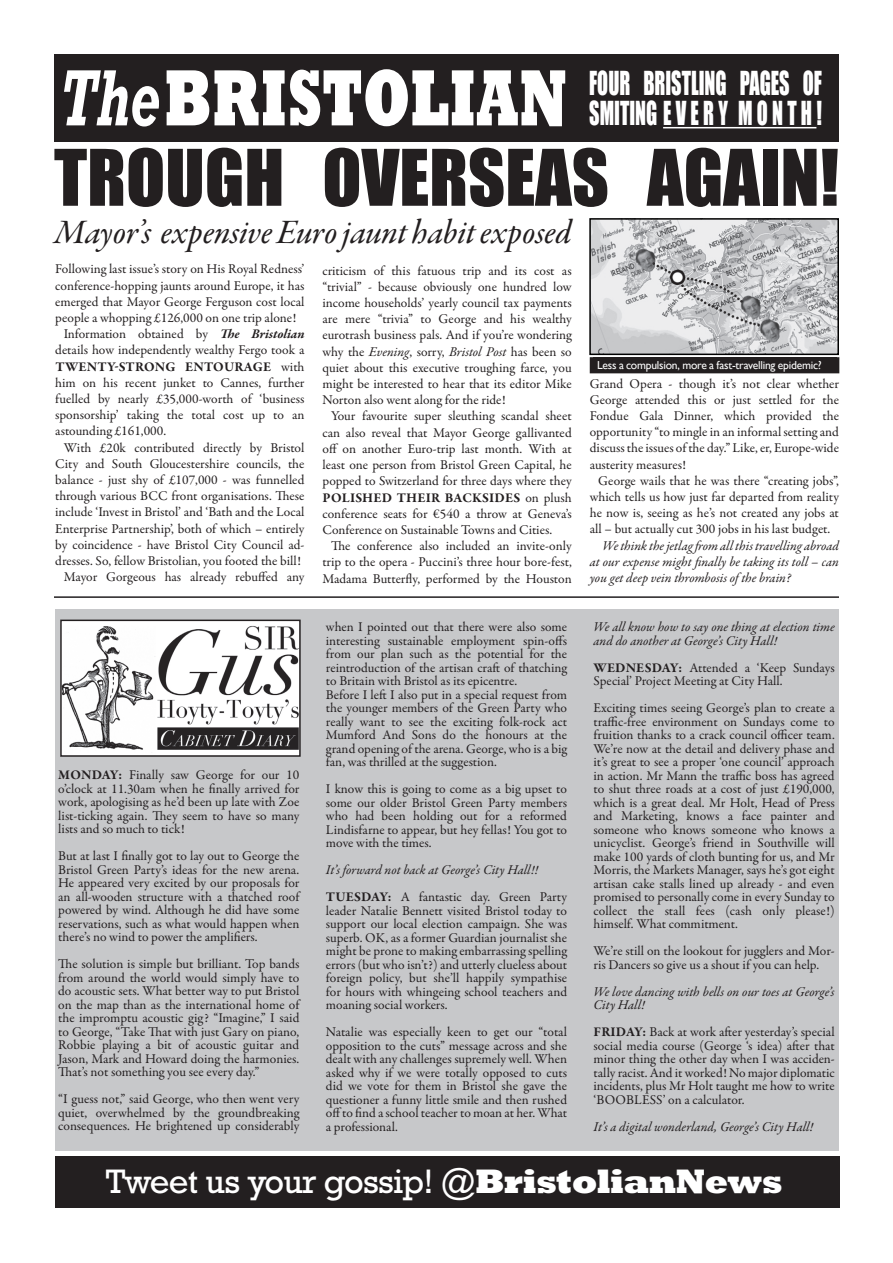
<style>
.page{position:relative;width:893px;height:1263px;background:#fff}
.page>*{position:absolute;margin:0;border:0;box-sizing:border-box;transform-origin:0 0}
.t1{font:800 81px "Rockwell Std";color:#fff;scale:.68 1}
.t2{font:72px "Impact";color:#231f20}
.t3{font:34.5px "Garamond Premr Pro Med It Subh";color:#231f20}
.t4{font:34.5px "Rockwell Std";letter-spacing:-.02em;color:#fff}
.t5{font:30.3px/30px "Impact";color:#fff;scale:.67 1}
.t6{font:13.5px/13.5px "Garamond Premr Pro";color:#231f20;text-align:justify}
.t7{font:italic 13.5px/13.5px "Garamond Premr Pro";letter-spacing:-.005em;color:#231f20}
.t8{font:700 13.5px "Garamond Premr Pro";letter-spacing:.015em;color:#231f20}
.t9{font:11.55px "Gill Sans";letter-spacing:-.02em;color:#fcfcfc}
.s1{font-weight:700;font-style:italic}
.s2{font-weight:400}
.s3{font-weight:700}
.s4{font-style:italic}
.s5{font-weight:800}
</style>
<div class="page">
<div style="left:54px;top:54px;width:785px;height:87px;background:#231f20"></div>
<div style="left:55px;top:609px;width:784px;height:541px;background:#c7c8ca"></div>
<hr style="left:54px;top:596px;width:785px;height:2px;background:#231f20">
<img style="left:63px;top:623px;width:235px;height:131px">
<div style="left:60px;top:620px;width:241px;height:137px;border:2px solid #231f20"></div>
<hr style="left:663px;top:127px;width:153px;height:1px;background:#fff">
<img style="left:592px;top:221px;width:244px;height:131px">
<div style="left:589px;top:218px;width:250px;height:137px;border:2px solid #000"></div>
<div style="left:55px;top:1156px;width:785px;height:52px;background:#231f20"></div>
<svg style="left:589px;top:357px;width:251px;height:17px"></svg>
<div style="left:593px;top:357px;width:243px;height:12px;background:#231f20"></div>
<h1 class="t1" style="left:58px;top:48px;width:216px"><span class="s1">The</span>bristolian</h1>
<h3 class="t5" style="left:589px;top:67px;width:349px">FOUR BRISTLING PAGES OF<br>SMITING EVERY MONTH!</h3>
<h2 class="t2" style="left:54px;top:122px;width:786px">TROUGH OVERSEAS AGAIN!</h2>
<h3 class="t3" style="left:54px;top:212px;width:519px">Mayor’s expensive Euro jaunt habit exposed</h3>
<p class="t6" style="left:55px;top:263px;width:251px">Following last issue’s story on His Royal Redness’</p>
<p class="t6" style="left:55px;top:279px;width:251px">conference-hopping jaunts around Europe, it has</p>
<p class="t6" style="left:55px;top:295px;width:251px">emerged that Mayor George Ferguson cost local</p>
<p class="t6" style="left:55px;top:311px;width:243px">people a whopping £126,000 on one trip alone!</p>
<p class="t6" style="left:64px;top:328px;width:242px">Information obtained by <span class="s1">The Bristolian</span></p>
<p class="t6" style="left:55px;top:344px;width:251px">details how independently wealthy Fergo took a</p>
<p class="t8" style="left:55px;top:358px;width:251px">TWENTY-STRONG ENTOURAGE <span class="s2">with</span></p>
<p class="t6" style="left:55px;top:376px;width:251px">him on his recent junket to Cannes, further</p>
<p class="t6" style="left:55px;top:392px;width:251px">fuelled by nearly £35,000-worth of ‘business</p>
<p class="t6" style="left:55px;top:409px;width:251px">sponsorship’ taking the total cost up to an</p>
<p class="t6" style="left:55px;top:425px;width:112px">astounding £161,000.</p>
<p class="t6" style="left:64px;top:441px;width:242px">With £20k contributed directly by Bristol</p>
<p class="t6" style="left:55px;top:457px;width:251px">City and South Gloucestershire councils, the</p>
<p class="t6" style="left:55px;top:473px;width:251px">balance - just shy of £107,000 - was funnelled</p>
<p class="t6" style="left:55px;top:490px;width:251px">through various BCC front organisations. These</p>
<p class="t6" style="left:55px;top:506px;width:251px">include ‘Invest in Bristol’ and ‘Bath and the Local</p>
<p class="t6" style="left:55px;top:522px;width:251px">Enterprise Partnership’, both of which – entirely</p>
<p class="t6" style="left:55px;top:538px;width:251px">by coincidence - have Bristol City Council ad-</p>
<p class="t6" style="left:55px;top:554px;width:247px">dresses. So, fellow Bristolian, you footed the bill!</p>
<p class="t6" style="left:64px;top:571px;width:242px">Mayor Gorgeous has already rebuffed any</p>
<p class="t6" style="left:58px;top:769px;width:243px"><span class="s3">MONDAY:</span> Finally saw George for our 10 o’clock at 11.30am when he finally arrived for work, apologising as he’d been up late with Zoe list-ticking again. They seem to have so many lists and so much to tick!</p>
<p class="t6" style="left:58px;top:850px;width:243px">But at last I finally got to lay out to George the Bristol Green Party’s ideas for the new arena.<br>He appeared very excited by our proposals for an all-wooden structure with a thatched roof powered by wind. Although he did have some reservations, such as what would happen when there’s no wind to power the amplifiers.</p>
<p class="t6" style="left:58px;top:958px;width:243px">The solution is simple but brilliant. Top bands from around the world would simply have to do acoustic sets. What better way to put Bristol on the map than as the international home of the impromptu acoustic gig? “Imagine,” I said to George, “Take That with just Gary on piano, Robbie playing a bit of acoustic guitar and Jason, Mark and Howard doing the harmonies.<br>That’s not something you see every day.”</p>
<p class="t6" style="left:58px;top:1093px;width:243px">“I guess not,” said George, who then went very quiet, overwhelmed by the groundbreaking consequences. He brightened up considerably</p>
<p class="t6" style="left:322px;top:263px;width:251px;line-height:16.2px">criticism of this fatuous trip and its cost as “trivial” - because obviously one hundred low income households’ yearly council tax payments are mere “trivia” to George and his wealthy eurotrash business pals. And if you’re wondering why the <span class="s4">Evening</span>, sorry, <span class="s4">Bristol Post</span> has been so quiet about this executive troughing farce, you might be interested to hear that its editor Mike Norton also went along for the ride!</p>
<p class="t6" style="left:322px;top:408px;width:251px;line-height:16.2px;text-indent:9px">Your favourite super sleuthing scandal sheet can also reveal that Mayor George gallivanted off on another Euro-trip last month. With at least one person from Bristol Green Capital, he popped to Switzerland for three days where they <span class="s3">POLISHED THEIR BACKSIDES</span> on plush conference seats for €540 a throw at Geneva’s Conference on Sustainable Towns and Cities.</p>
<p class="t6" style="left:322px;top:538px;width:251px;line-height:16.2px;text-indent:9px">The conference also included an invite-only trip to the opera - Puccini’s three hour bore-fest, Madama Butterfly, performed by the Houston</p>
<p class="t6" style="left:326px;top:620px;width:243px;text-align:left">when I pointed out that there were also some interesting sustainable employment spin-offs from our plan such as the potential for the reintroduction of the artisan craft of thatching to Britain with Bristol as its epicentre.<br>Before I left I also put in a special request from the younger members of the Green Party who really want to see the exciting folk-rock act Mumford And Sons do the honours at the grand opening of the arena. George, who is a big fan, was thrilled at the suggestion.</p>
<p class="t6" style="left:326px;top:782px;width:243px">I know this is going to come as a big upset to some our older Bristol Green Party members who had been holding out for a reformed Lindisfarne to appear, but hey fellas! You got to move with the times.</p>
<p class="t7" style="left:326px;top:864px;width:214px">It’s forward not back at George’s City Hall!!</p>
<p class="t8" style="left:326px;top:889px;width:10px">TUES</p>
<p class="t6" style="left:326px;top:890px;width:243px;text-indent:35px"><span class="s3">DAY:</span> A fantastic day. Green Party leader Natalie Bennett visited Bristol today to support our local election campaign. She was superb. OK, as a former Guardian journalist she might be prone to making embarrassing spelling errors (but who isn’t?) and utterly clueless about foreign policy, but she’ll happily sympathise for hours with whingeing school teachers and moaning social workers.</p>
<p class="t6" style="left:326px;top:1025px;width:243px">Natalie was especially keen to get our “total opposition to the cuts” message across and she dealt with any challenges supremely well. When asked why if we were totally opposed to cuts did we vote for them in Bristol she gave the questioner a funny little smile and then rushed off to find a school teacher to moan at her. What a professional.</p>
<p class="t9" style="left:597px;top:358px;width:226px">Less a compulsion, more a fast-travelling epidemic?</p>
<p class="t6" style="left:590px;top:376px;width:251px;line-height:16.2px">Grand Opera - though it’s not clear whether George attended this or just settled for the Fondue Gala Dinner, which provided the opportunity “to mingle in an informal setting and discuss the issues of the day.” Like, er, Europe-wide austerity measures!</p>
<p class="t6" style="left:590px;top:473px;width:251px;line-height:16.2px;text-indent:9px">George wails that he was there “creating jobs”, which tells us how just far departed from reality he now is, seeing as he’s not created any jobs at all – but actually cut 300 jobs in his last budget.</p>
<p class="t7" style="left:590px;top:538px;width:251px;line-height:16.2px;text-align:justify;text-indent:13px">We think the jetlag from all this travelling abroad at our expense might finally be taking its toll – can you get deep vein thrombosis of the brain?</p>
<p class="t7" style="left:594px;top:621px;width:243px">We all know how to say one thing at election time and do another at George’s City Hall!</p>
<p class="t8" style="left:594px;top:659px;width:11px">WEDNES</p>
<p class="t6" style="left:594px;top:661px;width:243px;text-indent:58px"><span class="s3">DAY:</span> Attended a ‘Keep Sundays<br>Special’ Project Meeting at City Hall.</p>
<p class="t6" style="left:594px;top:701px;width:243px">Exciting times seeing George’s plan to create a traffic-free environment on Sundays come to fruition thanks to a crack council officer team.<br>We’re now at the detail and delivery phase and it’s great to see a proper ‘one council’ approach in action. Mr Mann the traffic boss has agreed to shut three roads at a cost of just £190,000, which is a great deal. Mr Holt, Head of Press and Marketing, knows a face painter and someone who knows someone who knows a unicyclist. George’s friend in Southville will make 100 yards of cloth bunting for us, and Mr Morris, the Markets Manager, says he’s got eight artisan cake stalls lined up already - and even promised to personally come in every Sunday to collect the stall fees (cash only please!) himself. What commitment.</p>
<p class="t6" style="left:594px;top:944px;width:243px">We’re still on the lookout for jugglers and Mor&shy;ris Dancers so give us a shout if you can help.</p>
<p class="t7" style="left:594px;top:985px;width:243px">We love dancing with bells on our toes at George’s<br>City Hall!</p>
<p class="t6" style="left:594px;top:1025px;width:243px"><span class="s3">FRIDAY:</span> Back at work after yesterday’s special social media course (George ‘s idea) after that minor thing the other day when I was acciden&shy;tally racist. And it worked! No major diplomatic incidents, plus Mr Holt taught me how to write ‘BOOBLESS’ on a calculator.</p>
<p class="t7" style="left:594px;top:1120px;width:221px">It’s a digital wonderland, George’s City Hall!</p>
<h3 class="t4" style="left:106px;top:1161px;width:679px">Tweet us your gossip! @<span class="s5">BristolianNews</span></h3>
</div>
